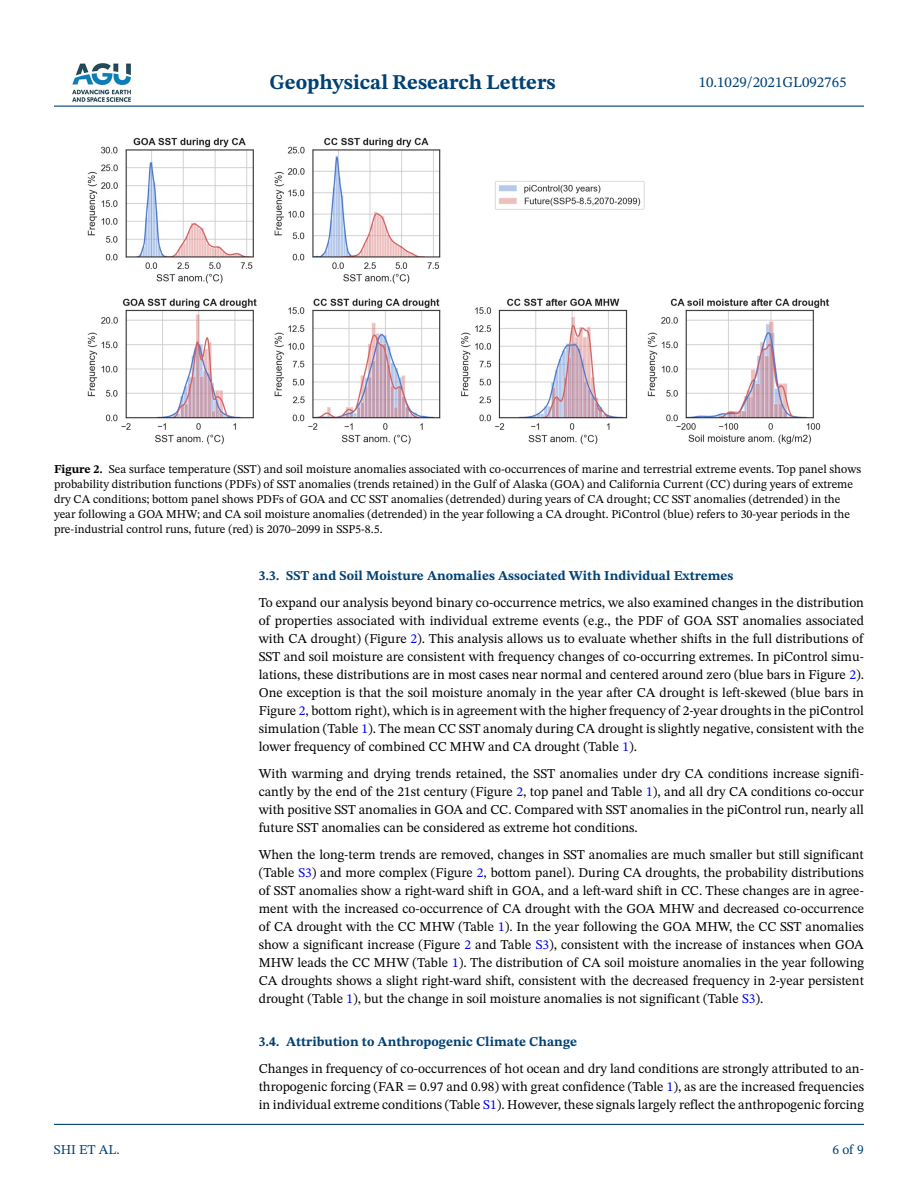
<style>
.page{position:relative;width:918px;height:1188px;background:#fff}
.page>*{position:absolute;margin:0;border:0;box-sizing:border-box;transform-origin:0 0}
.t1{font:700 21px "STIX Two Text";color:#004174}
.t2{font:15px "STIX Two Text";color:#004174}
.t3{font:13.5px/18px "STIX Two Text";color:#000;text-align:justify}
.t4{font:700 13.5px "STIX Two Text";color:#004174}
.t5{font:13.5px "STIX Two Text";color:#004174}
.t6{font:12px/15px "STIX Two Text";color:#000}
.s1{font-weight:700}
.s2{color:#00f}
</style>
<div class="page">
<hr style="left:54px;top:106px;width:810px;height:1px;background:#004174">
<hr style="left:54px;top:1124px;width:810px;height:1px;background:#004174">
<img style="left:72px;top:63px;width:59px;height:39px">
<img style="left:87px;top:137px;width:742px;height:308px">
<h1 class="t1" style="left:269px;top:67px;width:288px">Geophysical Research Letters</h1>
<p class="t2" style="left:699px;top:72px;width:149px">10.1029/2021GL092765</p>
<p class="t6" style="left:54px;top:462px;width:809px"><span class="s1">Figure 2.</span> Sea surface temperature (SST) and soil moisture anomalies associated with co-occurrences of marine and terrestrial extreme events. Top panel shows probability distribution functions (PDFs) of SST anomalies (trends retained) in the Gulf of Alaska (GOA) and California Current (CC) during years of extreme dry CA conditions; bottom panel shows PDFs of GOA and CC SST anomalies (detrended) during years of CA drought; CC SST anomalies (detrended) in the year following a GOA MHW; and CA soil moisture anomalies (detrended) in the year following a CA drought. PiControl (blue) refers to 30-year periods in the pre-industrial control runs, future (red) is 2070–2099 in SSP5-8.5.</p>
<p class="t5" style="left:54px;top:1140px;width:67px">SHI ET AL.</p>
<p class="t4" style="left:259px;top:565px;width:476px">3.3. SST and Soil Moisture Anomalies Associated With Individual Extremes</p>
<p class="t3" style="left:259px;top:593px;width:607px">To expand our analysis beyond binary co-occurrence metrics, we also examined changes in the distribution of properties associated with individual extreme events (e.g., the PDF of GOA SST anomalies associated with CA drought) (Figure <span class="s2">2</span>). This analysis allows us to evaluate whether shifts in the full distributions of SST and soil moisture are consistent with frequency changes of co-occurring extremes. In piControl simu&shy;lations, these distributions are in most cases near normal and centered around zero (blue bars in Figure <span class="s2">2</span>).<br>One exception is that the soil moisture anomaly in the year after CA drought is left-skewed (blue bars in Figure <span class="s2">2</span>, bottom right), which is in agreement with the higher frequency of 2-year droughts in the piControl simulation (Table <span class="s2">1</span>). The mean CC SST anomaly during CA drought is slightly negative, consistent with the lower frequency of combined CC MHW and CA drought (Table <span class="s2">1</span>).</p>
<p class="t3" style="left:259px;top:764px;width:607px">With warming and drying trends retained, the SST anomalies under dry CA conditions increase signifi&shy;cantly by the end of the 21st century (Figure <span class="s2">2</span>, top panel and Table <span class="s2">1</span>), and all dry CA conditions co-occur with positive SST anomalies in GOA and CC. Compared with SST anomalies in the piControl run, nearly all future SST anomalies can be considered as extreme hot conditions.</p>
<p class="t3" style="left:259px;top:845px;width:607px">When the long-term trends are removed, changes in SST anomalies are much smaller but still significant (Table <span class="s2">S3</span>) and more complex (Figure <span class="s2">2</span>, bottom panel). During CA droughts, the probability distributions of SST anomalies show a right-ward shift in GOA, and a left-ward shift in CC. These changes are in agree&shy;ment with the increased co-occurrence of CA drought with the GOA MHW and decreased co-occurrence of CA drought with the CC MHW (Table <span class="s2">1</span>). In the year following the GOA MHW, the CC SST anomalies show a significant increase (Figure <span class="s2">2</span> and Table <span class="s2">S3</span>), consistent with the increase of instances when GOA MHW leads the CC MHW (Table <span class="s2">1</span>). The distribution of CA soil moisture anomalies in the year following CA droughts shows a slight right-ward shift, consistent with the decreased frequency in 2-year persistent drought (Table <span class="s2">1</span>), but the change in soil moisture anomalies is not significant (Table <span class="s2">S3</span>).</p>
<p class="t4" style="left:259px;top:1032px;width:320px">3.4. Attribution to Anthropogenic Climate Change</p>
<p class="t3" style="left:259px;top:1059px;width:607px">Changes in frequency of co-occurrences of hot ocean and dry land conditions are strongly attributed to an&shy;thropogenic forcing (FAR = 0.97 and 0.98) with great confidence (Table <span class="s2">1</span>), as are the increased frequencies in individual extreme conditions (Table <span class="s2">S1</span>). However, these signals largely reflect the anthropogenic forcing</p>
<p class="t5" style="left:833px;top:1140px;width:33px">6 of 9</p>
</div>
